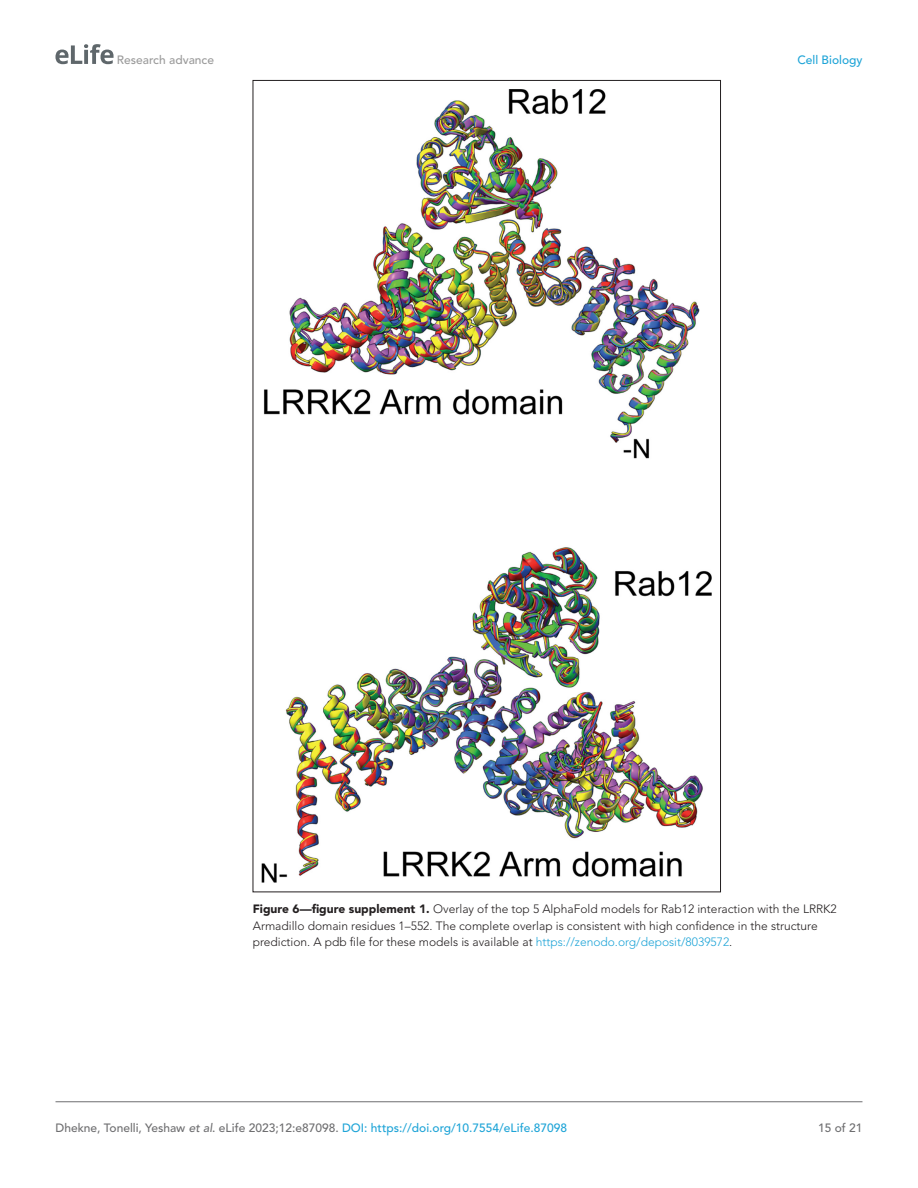
<style>
.page{position:relative;width:918px;height:1188px;background:#fff}
.page>*{position:absolute;margin:0;border:0;box-sizing:border-box;transform-origin:0 0}
.t1{font:300 12px/16.5px "Avenir LT Std";color:#231f20}
.t2{font:500 12px "Avenir LT Std";color:#6e6e70}
.t3{font:500 12px "Avenir LT Std";color:#9a9a9a}
.t4{font:500 12px "Avenir LT Std";color:#1ea4d7}
.s1{font-weight:900}
.s2{color:#1ea4d7}
.s3{font-style:italic}
</style>
<div class="page">
<svg style="left:55px;top:44px;width:59px;height:20px"></svg>
<hr style="left:56px;top:1101px;width:806px;height:1px;background:#6e6e70">
<img style="left:262px;top:89px;width:450px;height:794px">
<p class="t3" style="left:117px;top:53px;width:99px">Research advance</p>
<p class="t4" style="left:797px;top:53px;width:67px">Cell Biology</p>
<p class="t1" style="left:253px;top:901px;width:586px"><span class="s1">Figure 6—figure supplement 1.</span> Overlay of the top 5 AlphaFold models for Rab12 interaction with the LRRK2<br>Armadillo domain residues 1–552. The complete overlap is consistent with high confidence in the structure prediction. A pdb file for these models is available at <span class="s2">https://zenodo.org/deposit/8039572</span>.</p>
<p class="t2" style="left:56px;top:1121px;width:513px">Dhekne, Tonelli, Yeshaw <span class="s3">et al</span>. eLife 2023;12:e87098. <span class="s2">DOI: https://doi.org/10.7554/eLife.87098</span></p>
<p class="t2" style="left:818px;top:1121px;width:46px">15 of 21</p>
</div>
